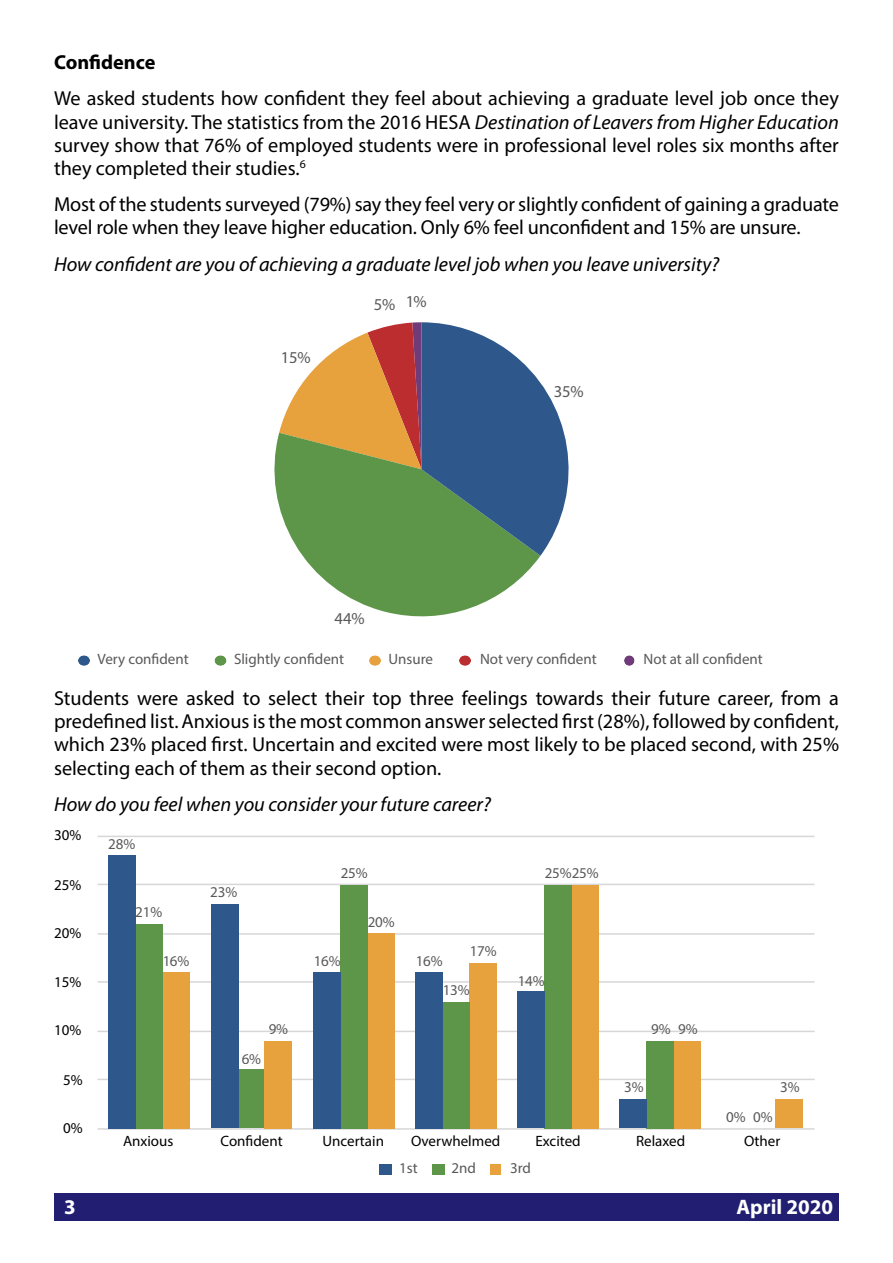
<style>
.page{position:relative;width:893px;height:1263px;background:#fff}
.page>*{position:absolute;margin:0;border:0;box-sizing:border-box;transform-origin:0 0}
.t1{font:700 21px "Myriad Pro";color:#fff}
.t2{font:20.25px/23.2px "Myriad Pro";letter-spacing:-.01em;color:#000;text-align:justify}
.t3{font:italic 20.25px "Myriad Pro";color:#000}
.t4{font:700 20.25px "Myriad Pro";color:#000}
.t5{font:16.65px "Myriad Pro";color:#595959}
.t6{font:15px "Myriad Pro";color:#595959}
.t7{font:15px "Myriad Pro";color:#000}
.s1{font-style:italic}
</style>
<div class="page">
<div style="left:54px;top:1193px;width:785px;height:27px;background:#221f72"></div>
<svg style="left:274px;top:433px;width:266px;height:184px;fill:#5d9648"></svg>
<svg style="left:279px;top:322px;width:290px;height:234px;background:#7e8b78"></svg>
<svg style="left:78px;top:655px;width:12px;height:11px"></svg>
<svg style="left:214px;top:655px;width:12px;height:11px"></svg>
<svg style="left:369px;top:655px;width:12px;height:11px"></svg>
<svg style="left:459px;top:655px;width:12px;height:11px"></svg>
<div style="left:624px;top:655px;width:10px;height:11px;background:#6f3c79;border-radius:50%"></div>
<hr style="left:98px;top:1128px;width:716px;height:2px;background:#d7d6d8">
<hr style="left:98px;top:1079px;width:716px;height:1px;background:#d7d6d8">
<hr style="left:98px;top:1031px;width:716px;height:1px;background:#d7d6d8">
<hr style="left:98px;top:981px;width:716px;height:2px;background:#d7d6d8">
<hr style="left:98px;top:933px;width:716px;height:2px;background:#d7d6d8">
<hr style="left:98px;top:884px;width:716px;height:1px;background:#d7d6d8">
<hr style="left:98px;top:836px;width:716px;height:1px;background:#d7d6d8">
<div style="left:162px;top:972px;width:27px;height:156px;background:#e7a13d"></div>
<div style="left:264px;top:1041px;width:27px;height:87px;background:#e7a13d"></div>
<div style="left:368px;top:933px;width:26px;height:195px;background:#e7a13d"></div>
<div style="left:470px;top:963px;width:26px;height:165px;background:#e7a13d"></div>
<div style="left:572px;top:885px;width:26px;height:243px;background:#e7a13d"></div>
<div style="left:674px;top:1041px;width:26px;height:87px;background:#e7a13d"></div>
<div style="left:776px;top:1100px;width:26px;height:28px;background:#e7a13d"></div>
<div style="left:135px;top:924px;width:27px;height:204px;background:#5d9648"></div>
<div style="left:238px;top:1070px;width:26px;height:58px;background:#5d9648"></div>
<div style="left:340px;top:885px;width:28px;height:243px;background:#5d9648"></div>
<div style="left:442px;top:1002px;width:28px;height:126px;background:#5d9648"></div>
<div style="left:544px;top:885px;width:28px;height:243px;background:#5d9648"></div>
<div style="left:646px;top:1041px;width:28px;height:87px;background:#5d9648"></div>
<div style="left:108px;top:855px;width:27px;height:273px;background:#2e578b"></div>
<div style="left:212px;top:905px;width:26px;height:223px;background:#2e578b"></div>
<div style="left:314px;top:972px;width:26px;height:156px;background:#2e578b"></div>
<div style="left:416px;top:972px;width:26px;height:156px;background:#2e578b"></div>
<div style="left:518px;top:992px;width:26px;height:136px;background:#2e578b"></div>
<div style="left:620px;top:1100px;width:26px;height:28px;background:#2e578b"></div>
<div style="left:380px;top:1164px;width:12px;height:11px;background:#2e578b"></div>
<div style="left:432px;top:1164px;width:12px;height:11px;background:#5d9648"></div>
<div style="left:490px;top:1164px;width:11px;height:11px;background:#e7a13d"></div>
<p class="t4" style="left:54px;top:51px;width:103px">Confidence</p>
<p class="t2" style="left:54px;top:87px;width:786px">We asked students how confident they feel about achieving a graduate level job once they leave university. The statistics from the 2016 HESA <span class="s1">Destination of Leavers from Higher Education </span>survey show that 76% of employed students were in professional level roles six months after they completed their studies.<sup>6</sup></p>
<p class="t2" style="left:54px;top:192px;width:786px">Most of the students surveyed (79%) say they feel very or slightly confident of gaining a graduate level role when they leave higher education. Only 6% feel unconfident and 15% are unsure.</p>
<p class="t3" style="left:54px;top:251px;width:667px">How confident are you of achieving a graduate level job when you leave university?</p>
<p class="t5" style="left:374px;top:293px;width:55px">5% 1%</p>
<p class="t5" style="left:280px;top:347px;width:32px">15%</p>
<p class="t5" style="left:334px;top:608px;width:32px">44%</p>
<p class="t5" style="left:554px;top:381px;width:32px">35%</p>
<p class="t6" style="left:98px;top:650px;width:93px">Very confident</p>
<p class="t6" style="left:234px;top:650px;width:112px">Slightly confident</p>
<p class="t6" style="left:388px;top:650px;width:46px">Unsure</p>
<p class="t6" style="left:480px;top:650px;width:118px">Not very confident</p>
<p class="t6" style="left:644px;top:650px;width:121px">Not at all confident</p>
<p class="t2" style="left:54px;top:686px;width:787px">Students were asked to select their top three feelings towards their future career, from a predefined list. Anxious is the most common answer selected first (28%), followed by confident, which 23% placed first. Uncertain and excited were most likely to be placed second, with 25% selecting each of them as their second option.</p>
<p class="t3" style="left:54px;top:791px;width:438px">How do you feel when you consider your future career?</p>
<p class="t7" style="left:54px;top:826px;width:29px">30%</p>
<p class="t7" style="left:54px;top:875px;width:29px">25%</p>
<p class="t7" style="left:54px;top:923px;width:29px">20%</p>
<p class="t7" style="left:54px;top:973px;width:29px">15%</p>
<p class="t7" style="left:54px;top:1021px;width:29px">10%</p>
<p class="t7" style="left:63px;top:1070px;width:21px">5%</p>
<p class="t7" style="left:63px;top:1118px;width:21px">0%</p>
<p class="t6" style="left:108px;top:835px;width:29px">28%</p>
<p class="t6" style="left:135px;top:902px;width:29px">21%</p>
<p class="t6" style="left:162px;top:952px;width:29px">16%</p>
<p class="t6" style="left:210px;top:883px;width:29px">23%</p>
<p class="t6" style="left:242px;top:1049px;width:21px">6%</p>
<p class="t6" style="left:268px;top:1019px;width:21px">9%</p>
<p class="t6" style="left:340px;top:863px;width:29px">25%</p>
<p class="t6" style="left:368px;top:913px;width:29px">20%</p>
<p class="t6" style="left:314px;top:952px;width:29px">16%</p>
<p class="t6" style="left:416px;top:952px;width:29px">16%</p>
<p class="t6" style="left:470px;top:941px;width:29px">17%</p>
<p class="t6" style="left:442px;top:980px;width:29px">13%</p>
<p class="t6" style="left:544px;top:863px;width:56px">25%25%</p>
<p class="t6" style="left:518px;top:971px;width:29px">14%</p>
<p class="t6" style="left:651px;top:1019px;width:21px">9%</p>
<p class="t6" style="left:678px;top:1019px;width:21px">9%</p>
<p class="t6" style="left:624px;top:1078px;width:21px">3%</p>
<p class="t6" style="left:726px;top:1108px;width:21px">0%</p>
<p class="t6" style="left:753px;top:1108px;width:21px">0%</p>
<p class="t6" style="left:780px;top:1078px;width:21px">3%</p>
<p class="t7" style="left:123px;top:1132px;width:52px">Anxious</p>
<p class="t7" style="left:220px;top:1132px;width:64px">Confident</p>
<p class="t7" style="left:322px;top:1132px;width:63px">Uncertain</p>
<p class="t7" style="left:411px;top:1132px;width:91px">Overwhelmed</p>
<p class="t7" style="left:536px;top:1132px;width:47px">Excited</p>
<p class="t7" style="left:636px;top:1132px;width:51px">Relaxed</p>
<p class="t7" style="left:744px;top:1132px;width:38px">Other</p>
<p class="t6" style="left:399px;top:1159px;width:20px">1st</p>
<p class="t6" style="left:452px;top:1159px;width:26px">2nd</p>
<p class="t6" style="left:510px;top:1159px;width:22px">3rd</p>
<p class="t1" style="left:64px;top:1195px;width:13px">3</p>
<p class="t1" style="left:736px;top:1195px;width:98px">April 2020</p>
</div>
